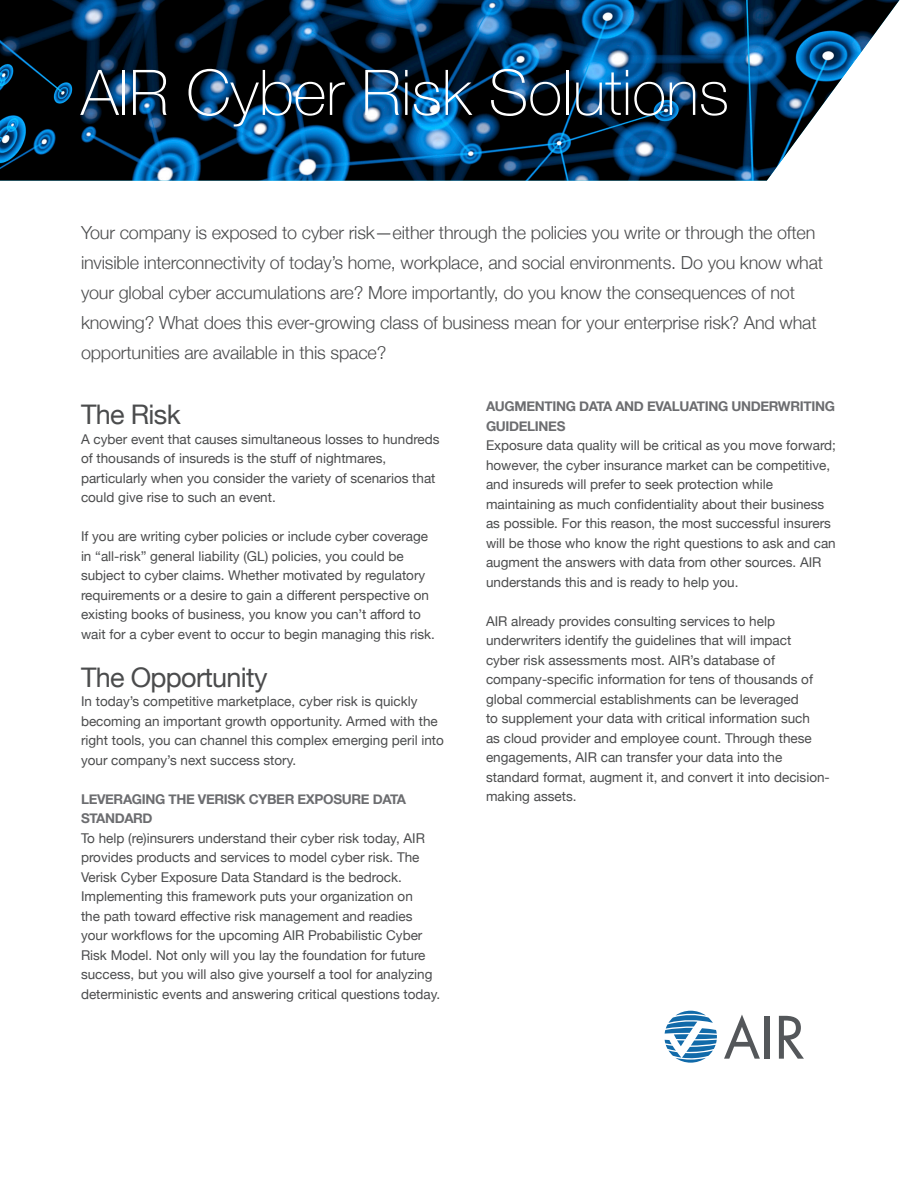
<style>
.page{position:relative;width:918px;height:1188px;background:#fff}
.page>*{position:absolute;margin:0;border:0;box-sizing:border-box;transform-origin:0 0}
.t1{font:100 63px "Helvetica Neue";color:#fff}
.t2{font:27px "Helvetica Neue";letter-spacing:-.025em;color:#4b4c4d}
.t3{font:300 18px/30px "Helvetica Neue";letter-spacing:-.01em;color:#4b4c4d}
.t4{font:13.5px/19.5px "Helvetica Neue";color:#4b4c4d}
.t5{font:700 13.5px/19.5px "Helvetica Neue";letter-spacing:-.025em;color:#6c6d70}
</style>
<div class="page">
<img style="left:0;top:0;width:900px;height:181px">
<svg style="left:665px;top:1011px;width:52px;height:52px"></svg>
<div style="left:765px;top:1016px;width:5px;height:43px;background:#54575a"></div>
<svg style="left:724px;top:1015px;width:36px;height:44px"></svg>
<svg style="left:779px;top:1016px;width:25px;height:43px"></svg>
<h1 class="t1" style="left:81px;top:45px;width:650px">AIR Cyber Risk Solutions</h1>
<p class="t3" style="left:81px;top:216px;width:744px">Your company is exposed to cyber risk—either through the policies you write or through the often invisible interconnectivity of today’s home, workplace, and social environments. Do you know what your global cyber accumulations are? More importantly, do you know the consequences of not knowing? What does this ever-growing class of business mean for your enterprise risk? And what opportunities are available in this space?</p>
<h2 class="t2" style="left:81px;top:395px;width:101px">The Risk</h2>
<p class="t4" style="left:81px;top:430px;width:360px">A cyber event that causes simultaneous losses to hundreds of thousands of insureds is the stuff of nightmares, particularly when you consider the variety of scenarios that could give rise to such an event.</p>
<p class="t4" style="left:81px;top:527px;width:356px">If you are writing cyber policies or include cyber coverage in “all-risk” general liability (GL) policies, you could be subject to cyber claims. Whether motivated by regulatory requirements or a desire to gain a different perspective on existing books of business, you know you can’t afford to wait for a cyber event to occur to begin managing this risk.</p>
<h2 class="t2" style="left:81px;top:658px;width:188px">The Opportunity</h2>
<p class="t4" style="left:81px;top:692px;width:364px">In today’s competitive marketplace, cyber risk is quickly becoming an important growth opportunity. Armed with the right tools, you can channel this complex emerging peril into your company’s next success story.</p>
<p class="t5" style="left:81px;top:789px;width:327px">LEVERAGING THE VERISK CYBER EXPOSURE DATA<br>STANDARD</p>
<p class="t4" style="left:81px;top:829px;width:361px">To help (re)insurers understand their cyber risk today, AIR provides products and services to model cyber risk. The Verisk Cyber Exposure Data Standard is the bedrock.<br>Implementing this framework puts your organization on<br>the path toward effective risk management and readies your workflows for the upcoming AIR Probabilistic Cyber Risk Model. Not only will you lay the foundation for future success, but you will also give yourself a tool for analyzing deterministic events and answering critical questions today.</p>
<p class="t5" style="left:486px;top:397px;width:350px">AUGMENTING DATA AND EVALUATING UNDERWRITING<br>GUIDELINES</p>
<p class="t4" style="left:486px;top:437px;width:352px">Exposure data quality will be critical as you move forward; however, the cyber insurance market can be competitive, and insureds will prefer to seek protection while maintaining as much confidentiality about their business as possible. For this reason, the most successful insurers will be those who know the right questions to ask and can augment the answers with data from other sources. AIR understands this and is ready to help you.</p>
<p class="t4" style="left:486px;top:612px;width:345px">AIR already provides consulting services to help underwriters identify the guidelines that will impact<br>cyber risk assessments most. AIR’s database of company-specific information for tens of thousands of global commercial establishments can be leveraged<br>to supplement your data with critical information such<br>as cloud provider and employee count. Through these engagements, AIR can transfer your data into the standard format, augment it, and convert it into decision&shy;making assets.</p>
</div>
